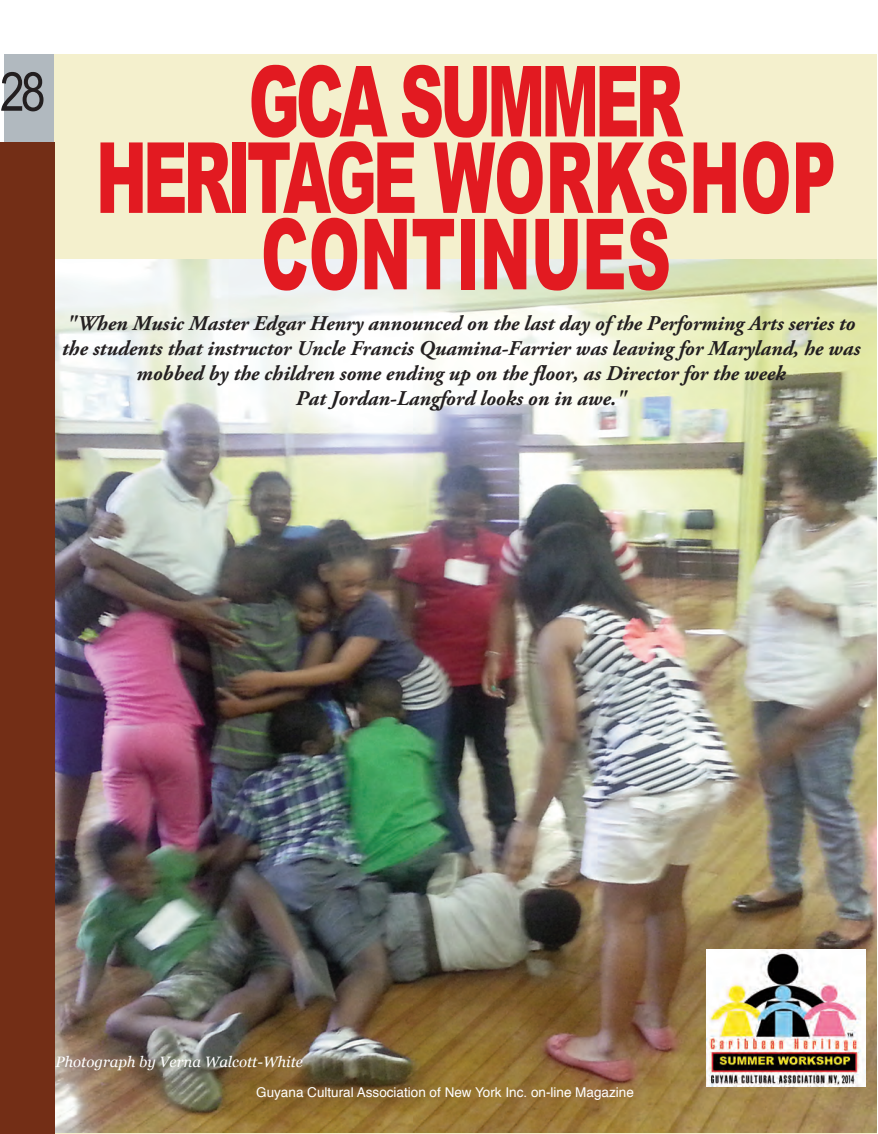
<style>
.page{position:relative;width:878px;height:1134px;background:#fff}
.page>*{position:absolute;margin:0;border:0;box-sizing:border-box;transform-origin:0 0}
.t1{font:900 98.4px/76.5px "Arial";letter-spacing:-.015em;color:#e21a21;text-align:center;scale:.63 1}
.t2{font:54px "Arial Narrow";color:#231f20}
.t3{font:italic 700 21px/25.2px "Adobe Garamond Pro";color:#231f20;text-align:center}
.t4{font:italic 15px "Georgia";color:#fff}
.t5{font:13.5px "Helvetica";color:#fff}
</style>
<div class="page">
<div style="left:45px;top:54px;width:831px;height:1079px;background:#f4f0cd"></div>
<img style="left:54px;top:260px;width:822px;height:872px">
<img style="left:706px;top:950px;width:159px;height:137px">
<div style="left:5px;top:54px;width:49px;height:92px;background:#b1b9bf"></div>
<div style="left:0;top:142px;width:54px;height:992px;background:#732e16"></div>
<h2 class="t2" style="left:0;top:60px;width:47px">28</h2>
<h1 class="t1" style="left:96px;top:59px;width:1176px">GCA SUMMER<br>HERITAGE WORKSHOP<br>CONTINUES</h1>
<p class="t3" style="left:62px;top:312px;width:799px">"When Music Master Edgar Henry announced on the last day of the Performing Arts series to the students that instructor Uncle Francis Quamina-Farrier was leaving for Maryland, he was mobbed by the children some ending up on the floor, as Director for the week<br>Pat Jordan-Langford looks on in awe."</p>
<p class="t4" style="left:56px;top:1054px;width:249px">Photograph by Verna Walcott-White</p>
<p class="t5" style="left:256px;top:1087px;width:379px">Guyana Cultural Association of New York Inc. on-line Magazine</p>
</div>
